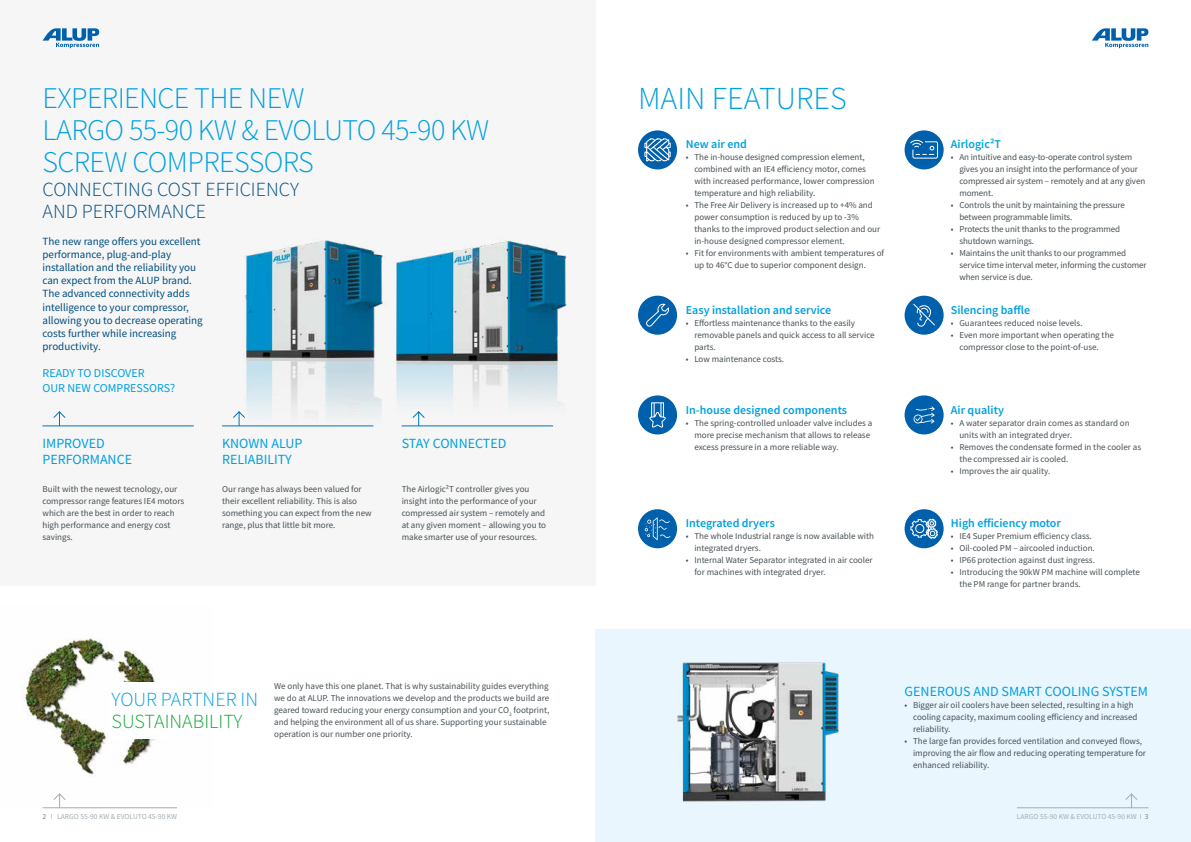
<style>
.page{position:relative;width:1191px;height:842px;background:#fff}
.page>*{position:absolute;margin:0;border:0;box-sizing:border-box;transform-origin:0 0}
.t1{font:300 32px "Source Sans Pro";color:#00a0de}
.t2{font:300 30px/32px "Source Sans Pro";letter-spacing:-.02em;color:#00a0de}
.t3{font:300 20px/22px "Source Sans Pro";color:#004d7d}
.t4{font:300 20px "Source Sans Pro";color:#13a538}
.t5{font:300 20px "Source Sans Pro";color:#00a0de}
.t6{font:14px/16px "Source Sans Pro";color:#00a0de}
.t7{font:600 12px "Source Sans Pro";color:#00a0de}
.t8{font:12px/15px "Source Sans Pro";color:#00a0de}
.t9{font:11px/13.2px "Source Sans Pro";color:#004d7d}
.t10{font:9px/12px "Source Sans Pro";color:#485156}
.t11{font:7.5px "Source Sans Pro";color:#a4acb1}
.s1{color:#778186}
</style>
<div class="page">
<div style="left:595px;top:629px;width:596px;height:213px;background:#eaf6fe"></div>
<div style="left:0;top:0;width:595px;height:585px;background:#f6f6f6"></div>
<svg style="left:43px;top:28px;width:56px;height:20px"></svg>
<svg style="left:1091px;top:28px;width:57px;height:20px"></svg>
<div style="left:904px;top:130px;width:39px;height:39px;background:#0060ac;border-radius:50%"></div>
<svg style="left:910px;top:140px;width:28px;height:19px"></svg>
<div style="left:904px;top:296px;width:39px;height:39px;background:#0060ac;border-radius:50%"></div>
<svg style="left:913px;top:303px;width:22px;height:24px"></svg>
<div style="left:638px;top:296px;width:39px;height:39px;background:#0060ac;border-radius:50%"></div>
<svg style="left:646px;top:303px;width:23px;height:24px"></svg>
<div style="left:638px;top:130px;width:39px;height:39px;background:#0060ac;border-radius:50%"></div>
<svg style="left:644px;top:143px;width:26px;height:5px"></svg>
<svg style="left:644px;top:152px;width:26px;height:5px"></svg>
<svg style="left:646px;top:138px;width:23px;height:24px"></svg>
<div style="left:904px;top:395px;width:39px;height:39px;background:#0060ac;border-radius:50%"></div>
<svg style="left:913px;top:406px;width:21px;height:17px"></svg>
<div style="left:904px;top:509px;width:39px;height:39px;background:#0060ac;border-radius:50%"></div>
<svg style="left:53px;top:411px;width:12px;height:15px"></svg>
<hr style="left:43px;top:426px;width:150px;height:1px;background:#0075bf">
<div style="left:638px;top:509px;width:39px;height:39px;background:#0060ac;border-radius:50%"></div>
<svg style="left:644px;top:517px;width:26px;height:23px"></svg>
<svg style="left:910px;top:518px;width:28px;height:21px"></svg>
<img style="left:222px;top:240px;width:345px;height:187px">
<div style="left:638px;top:395px;width:39px;height:39px;background:#0060ac;border-radius:50%"></div>
<svg style="left:649px;top:402px;width:17px;height:26px"></svg>
<img style="left:677px;top:662px;width:162px;height:140px">
<img style="left:21px;top:638px;width:156px;height:171px">
<div style="left:109px;top:682px;width:66px;height:57px;background:#fff"></div>
<svg style="left:53px;top:793px;width:13px;height:14px"></svg>
<svg style="left:1125px;top:793px;width:12px;height:14px"></svg>
<hr style="left:43px;top:807px;width:134px;height:1px;background:#a4acb1">
<hr style="left:1017px;top:807px;width:131px;height:1px;background:#a4acb1">
<h2 class="t2" style="left:43px;top:82px;width:448px">EXPERIENCE THE NEW<br>LARGO 55-90 KW &amp; EVOLUTO 45-90 KW<br>SCREW COMPRESSORS</h2>
<h3 class="t3" style="left:43px;top:178px;width:258px">CONNECTING COST EFFICIENCY<br>AND PERFORMANCE</h3>
<p class="t9" style="left:43px;top:234px;width:162px">The new range offers you excellent performance, plug-and-play installation and the reliability you can expect from the ALUP brand.<br>The advanced connectivity adds intelligence to your compressor, allowing you to decrease operating costs further while increasing productivity.</p>
<h3 class="t8" style="left:43px;top:366px;width:134px">READY TO DISCOVER<br>OUR NEW COMPRESSORS?</h3>
<h3 class="t6" style="left:43px;top:435px;width:91px">IMPROVED<br>PERFORMANCE</h3>
<p class="t10" style="left:43px;top:483px;width:143px">Built with the newest tecnology, our compressor range features IE4 motors which are the best in order to reach high performance and energy cost savings.</p>
<h3 class="t6" style="left:222px;top:435px;width:82px">KNOWN ALUP<br>RELIABILITY</h3>
<p class="t10" style="left:222px;top:483px;width:151px">Our range has always been valued for their excellent reliability. This is also something you can expect from the new range, plus that little bit more.</p>
<h3 class="t6" style="left:402px;top:435px;width:106px">STAY CONNECTED</h3>
<p class="t10" style="left:402px;top:483px;width:146px">The Airlogic²T controller gives you insight into the performance of your compressed air system – remotely and at any given moment – allowing you to make smarter use of your resources.</p>
<h3 class="t5" style="left:112px;top:687px;width:148px">YOUR PARTNER IN</h3>
<h3 class="t4" style="left:112px;top:709px;width:132px">SUSTAINABILITY</h3>
<p class="t10" style="left:274px;top:680px;width:277px">We only have this one planet. That is why sustainability guides everything we do at ALUP. The innovations we develop and the products we build are geared toward reducing your energy consumption and your CO<sub>2</sub> footprint, and helping the environment all of us share. Supporting your sustainable operation is our number one priority.</p>
<h1 class="t1" style="left:638px;top:79px;width:210px">MAIN FEATURES</h1>
<h3 class="t7" style="left:686px;top:137px;width:63px">New air end</h3>
<p class="t10" style="left:694px;top:151px;width:182px;text-indent:-9px">• The in-house designed compression element, combined with an IE4 efficiency motor, comes with increased performance, lower compression temperature and high reliability.</p>
<p class="t10" style="left:694px;top:199px;width:187px;text-indent:-9px">• The Free Air Delivery is increased up to +4% and power consumption is reduced by up to -3% thanks to the improved product selection and our in-house designed compressor element.</p>
<p class="t10" style="left:694px;top:247px;width:191px;text-indent:-9px">• Fit for environments with ambient temperatures of up to 46°C due to superior component design.</p>
<h3 class="t7" style="left:686px;top:302px;width:147px">Easy installation and service</h3>
<p class="t10" style="left:694px;top:317px;width:182px;text-indent:-9px">• Effortless maintenance thanks to the easily removable panels and quick access to all service parts.</p>
<p class="t10" style="left:686px;top:353px;width:100px">• Low maintenance costs.</p>
<h3 class="t7" style="left:686px;top:402px;width:163px">In-house designed components</h3>
<p class="t10" style="left:694px;top:417px;width:179px;text-indent:-9px">• The spring-controlled unloader valve includes a more precise mechanism that allows to release excess pressure in a more reliable way.</p>
<h3 class="t7" style="left:686px;top:516px;width:90px">Integrated dryers</h3>
<p class="t10" style="left:694px;top:530px;width:181px;text-indent:-9px">• The whole Industrial range is now available with integrated dryers.</p>
<p class="t10" style="left:694px;top:554px;width:180px;text-indent:-9px">• Internal Water Separator integrated in air cooler for machines with integrated dryer.</p>
<h3 class="t7" style="left:951px;top:137px;width:52px">Airlogic²T</h3>
<p class="t10" style="left:959px;top:151px;width:187px;text-indent:-9px">• An intuitive and easy-to-operate control system gives you an insight into the performance of your compressed air system – remotely and at any given moment.</p>
<p class="t10" style="left:959px;top:199px;width:167px;text-indent:-9px">• Controls the unit by maintaining the pressure between programmable limits.</p>
<p class="t10" style="left:959px;top:223px;width:162px;text-indent:-9px">• Protects the unit thanks to the programmed shutdown warnings.</p>
<p class="t10" style="left:959px;top:247px;width:189px;text-indent:-9px">• Maintains the unit thanks to our programmed service time interval meter, informing the customer when service is due.</p>
<h3 class="t7" style="left:951px;top:302px;width:81px">Silencing baffle</h3>
<p class="t10" style="left:951px;top:317px;width:133px">• Guarantees reduced noise levels.</p>
<p class="t10" style="left:959px;top:329px;width:156px;text-indent:-9px">• Even more important when operating the compressor close to the point-of-use.</p>
<h3 class="t7" style="left:951px;top:402px;width:55px">Air quality</h3>
<p class="t10" style="left:959px;top:417px;width:172px;text-indent:-9px">• A water separator drain comes as standard on units with an integrated dryer.</p>
<p class="t10" style="left:959px;top:441px;width:183px;text-indent:-9px">• Removes the condensate formed in the cooler as the compressed air is cooled.</p>
<p class="t10" style="left:951px;top:465px;width:101px">• Improves the air quality.</p>
<h3 class="t7" style="left:951px;top:516px;width:112px">High efficiency motor</h3>
<p class="t10" style="left:951px;top:530px;width:142px">• IE4 Super Premium efficiency class.</p>
<p class="t10" style="left:951px;top:542px;width:145px">• Oil-cooled PM – aircooled induction.</p>
<p class="t10" style="left:951px;top:554px;width:146px">• IP66 protection against dust ingress.</p>
<p class="t10" style="left:959px;top:566px;width:182px;text-indent:-9px">• Introducing the 90kW PM machine will complete the PM range for partner brands.</p>
<h3 class="t6" style="left:904px;top:684px;width:245px">GENEROUS AND SMART COOLING SYSTEM</h3>
<p class="t10" style="left:913px;top:699px;width:226px;text-indent:-9px">• Bigger air oil coolers have been selected, resulting in a high cooling capacity, maximum cooling efficiency and increased reliability.</p>
<p class="t10" style="left:913px;top:735px;width:234px;text-indent:-9px">• The large fan provides forced ventilation and conveyed flows, improving the air flow and reducing operating temperature for enhanced reliability.</p>
<p class="t11" style="left:43px;top:812px;width:136px"><span class="s1">2</span> I LARGO 55-90 KW &amp; EVOLUTO 45-90 KW</p>
<p class="t11" style="left:1017px;top:812px;width:133px">LARGO 55-90 KW &amp; EVOLUTO 45-90 KW I <span class="s1">3</span></p>
</div>
